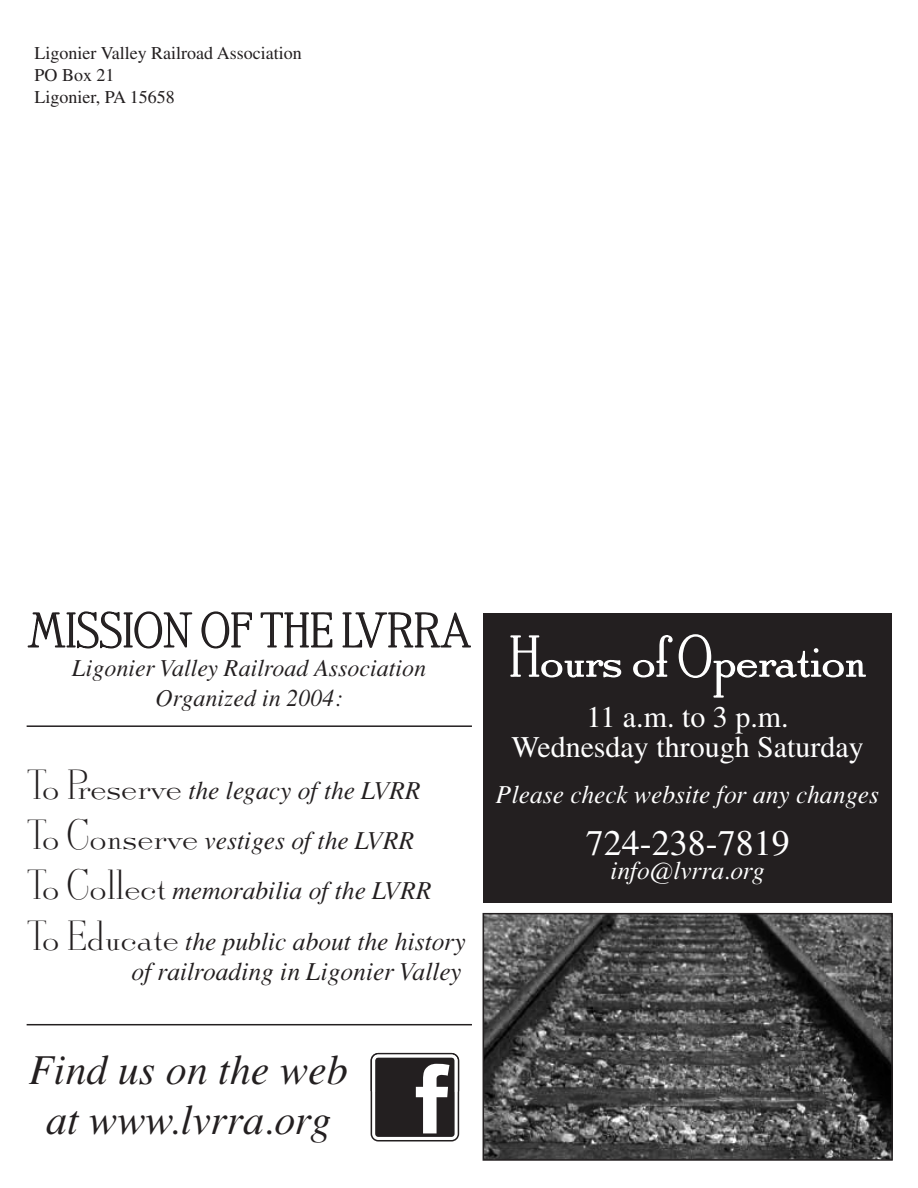
<style>
.page{position:relative;width:918px;height:1188px;background:#fff}
.page>*{position:absolute;margin:0;border:0;box-sizing:border-box;transform-origin:0 0}
.t1{font:57px "Amphora";color:#fff}
.t2{font:48px "Amphora";letter-spacing:-.005em;color:#231f20}
.t3{font:italic 42px/50.4px "Times";color:#231f20;text-align:center}
.t4{font:36px "Times";color:#fff}
.t5{font:30px/30px "Times";color:#fff;text-align:center}
.t6{font:italic 25.5px/50.4px "Times";color:#231f20}
.t7{font:italic 25.5px "Times";color:#fff}
.t8{font:italic 24px/30.6px "Times";color:#231f20;text-align:center}
.t9{font:18px/21.6px "Times";color:#231f20}
.s1{font-family:"Amphora";font-style:normal;font-size:42px}
</style>
<div class="page">
<svg style="left:27px;top:611px;width:166px;height:38px"></svg>
<svg style="left:201px;top:611px;width:51px;height:38px"></svg>
<svg style="left:260px;top:612px;width:73px;height:36px"></svg>
<svg style="left:342px;top:612px;width:129px;height:36px"></svg>
<hr style="left:27px;top:725px;width:445px;height:2px;background:#231f20">
<img style="left:486px;top:916px;width:404px;height:242px">
<div style="left:483px;top:913px;width:410px;height:248px;border:2px solid #231f20"></div>
<hr style="left:27px;top:1024px;width:445px;height:1px;background:#231f20">
<svg style="left:371px;top:1053px;width:88px;height:87px"></svg>
<div style="left:483px;top:613px;width:409px;height:289px;background:#231f20"></div>
<svg style="left:510px;top:635px;width:112px;height:43px"></svg>
<svg style="left:633px;top:634px;width:233px;height:64px"></svg>
<p class="t9" style="left:35px;top:43px;width:269px">Ligonier Valley Railroad Association<br>PO Box 21<br>Ligonier, PA 15658</p>
<h2 class="t2" style="left:28px;top:602px;width:444px">MISSION OF THE LVRRA</h2>
<p class="t8" style="left:72px;top:652px;width:355px">Ligonier Valley Railroad Association<br>Organized in 2004:</p>
<p class="t6" style="left:27px;top:765px;width:441px"><span class="s1">To Preserve</span> the legacy of the LVRR<br><span class="s1">To Conserve</span> vestiges of the LVRR<br><span class="s1">To Collect</span> memorabilia of the LVRR <span class="s1">To Educate</span> the public about the history</p>
<p class="t6" style="left:132px;top:947px;width:331px">of railroading in Ligonier Valley</p>
<h1 class="t1" style="left:509px;top:623px;width:360px">Hours of Operation</h1>
<p class="t5" style="left:511px;top:702px;width:354px">11 a.m. to 3 p.m.<br>Wednesday through Saturday</p>
<p class="t7" style="left:496px;top:779px;width:385px">Please check website for any changes</p>
<h3 class="t4" style="left:586px;top:822px;width:205px">724-238-7819</h3>
<p class="t7" style="left:610px;top:856px;width:156px">info@lvrra.org</p>
<h3 class="t3" style="left:30px;top:1045px;width:319px">Find us on the web at www.lvrra.org</h3>
</div>
